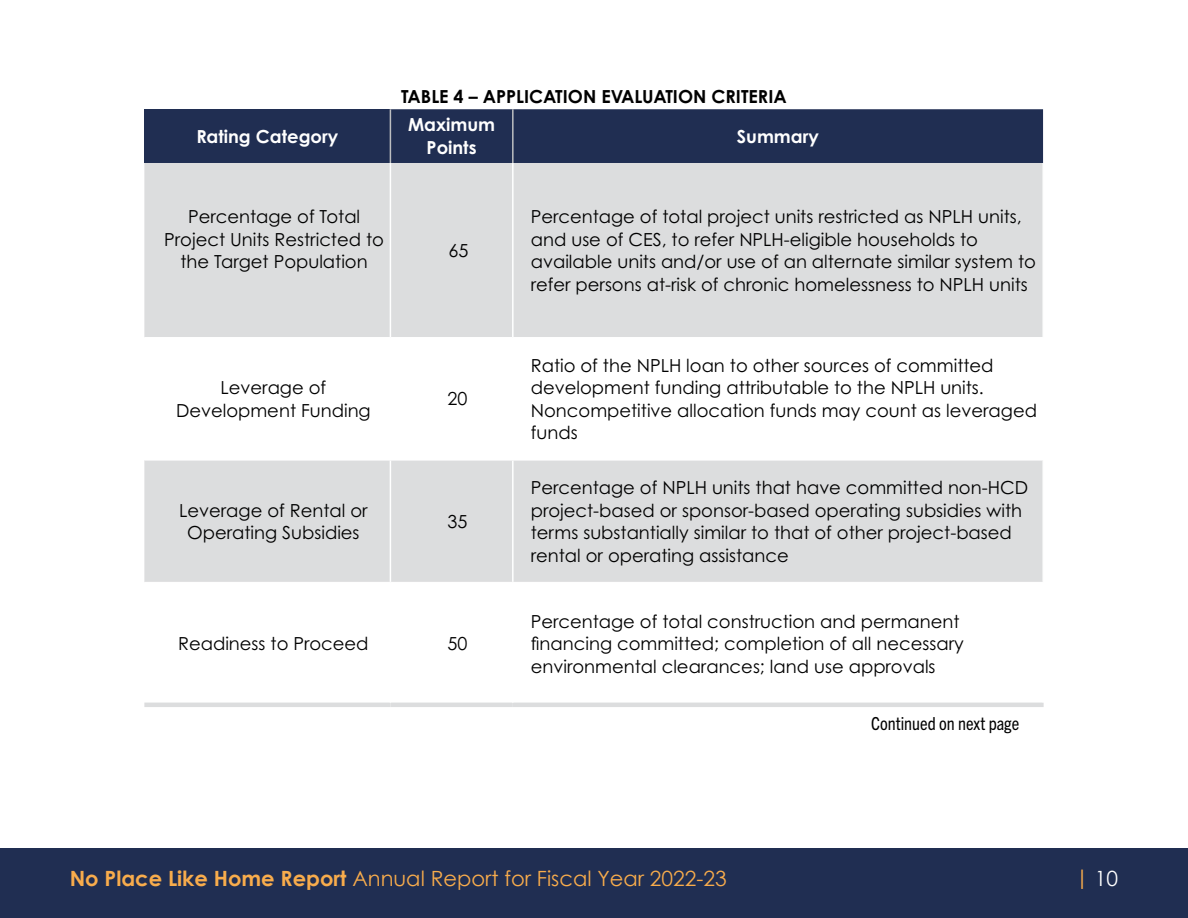
<style>
.page{position:relative;width:1188px;height:918px;background:#fff}
.page>*{position:absolute;margin:0;border:0;box-sizing:border-box;transform-origin:0 0}
.t1{font:21px "Century Gothic";color:#f8ac4c}
.t2{font:21px "Century Gothic";color:#fff}
.TB-Left{font:18px/22.5px "Century Gothic Pro";color:#000}
.TB-Center{font:18px/22.5px "Century Gothic Pro";color:#000;text-align:center}
.DATA_TABLE_TITLE{font:700 18px "Century Gothic Pro";color:#000}
.TB-Center_Bold{font:700 18px/22.5px "Century Gothic Pro";color:#fff;text-align:center}
.Condensed_Caption_Reversed{font:condensed 18px "Trade Gothic Next LT Pro";color:#000}
.s1{font-weight:700}
.s2{color:#f8ac4c}
</style>
<div class="page">
<div style="left:0;top:848px;width:1188px;height:70px;background:#202e52"></div>
<div style="left:144px;top:109px;width:246px;height:54px;background:#202e52"></div>
<div style="left:391px;top:109px;width:652px;height:54px;background:#202e52"></div>
<div style="left:144px;top:163px;width:246px;height:174px;background:#dcddde"></div>
<div style="left:391px;top:163px;width:651px;height:174px;background:#dcddde"></div>
<svg style="left:144px;top:461px;width:246px;height:242px"></svg>
<svg style="left:391px;top:461px;width:651px;height:242px;fill:#e1e1e2"></svg>
<hr style="left:144px;top:703px;width:246px;height:4px;background:#dcddde">
<hr style="left:390px;top:703px;width:123px;height:4px;background:#dcddde">
<hr style="left:513px;top:703px;width:531px;height:4px;background:#dcddde">
<hr style="left:390px;top:109px;width:1px;height:54px;background:#bcbec0">
<hr style="left:512px;top:109px;width:2px;height:54px;background:#bcbec0">
<hr style="left:512px;top:163px;width:2px;height:174px;background:#fff">
<hr style="left:512px;top:461px;width:2px;height:121px;background:#fff">
<hr style="left:512px;top:583px;width:2px;height:120px;background:#fff">
<hr style="left:144px;top:582px;width:246px;height:1px;background:#fff">
<hr style="left:390px;top:582px;width:123px;height:1px;background:#fff">
<hr style="left:513px;top:582px;width:531px;height:1px;background:#fff">
<p class="DATA_TABLE_TITLE" style="left:401px;top:85px;width:387px">TABLE 4 – APPLICATION EVALUATION CRITERIA</p>
<p class="TB-Center_Bold" style="left:197px;top:125px;width:143px">Rating Category</p>
<p class="TB-Center_Bold" style="left:408px;top:113px;width:89px">Maximum<br>Points</p>
<p class="TB-Center_Bold" style="left:737px;top:125px;width:84px">Summary</p>
<p class="TB-Center" style="left:188px;top:205px;width:174px">Percentage of Total</p>
<p class="TB-Center" style="left:164px;top:228px;width:221px">Project Units Restricted to the Target Population</p>
<p class="TB-Center" style="left:448px;top:239px;width:21px">65</p>
<p class="TB-Center" style="left:176px;top:376px;width:196px">Leverage of<br>Development Funding</p>
<p class="TB-Center" style="left:448px;top:388px;width:21px">20</p>
<p class="TB-Center" style="left:179px;top:499px;width:190px">Leverage of Rental or<br>Operating Subsidies</p>
<p class="TB-Center" style="left:448px;top:510px;width:21px">35</p>
<p class="TB-Center" style="left:178px;top:632px;width:192px">Readiness to Proceed</p>
<p class="TB-Center" style="left:448px;top:632px;width:21px">50</p>
<p class="TB-Left" style="left:531px;top:205px;width:507px">Percentage of total project units restricted as NPLH units, and use of CES, to refer NPLH-eligible households to available units and/or use of an alternate similar system to refer persons at-risk of chronic homelessness to NPLH units</p>
<p class="TB-Left" style="left:531px;top:354px;width:508px">Ratio of the NPLH loan to other sources of committed development funding attributable to the NPLH units.<br>Noncompetitive allocation funds may count as leveraged funds</p>
<p class="TB-Left" style="left:531px;top:476px;width:499px">Percentage of NPLH units that have committed non-HCD project-based or sponsor-based operating subsidies with terms substantially similar to that of other project-based rental or operating assistance</p>
<p class="TB-Left" style="left:531px;top:610px;width:434px">Percentage of total construction and permanent financing committed; completion of all necessary environmental clearances; land use approvals</p>
<p class="Condensed_Caption_Reversed" style="left:871px;top:711px;width:150px">Continued on next page</p>
<p class="t1" style="left:70px;top:864px;width:658px"><span class="s1">No Place Like Home Report</span> Annual Report for Fiscal Year 2022-23</p>
<p class="t2" style="left:1075px;top:864px;width:45px"><span class="s2">|</span> 10</p>
</div>
